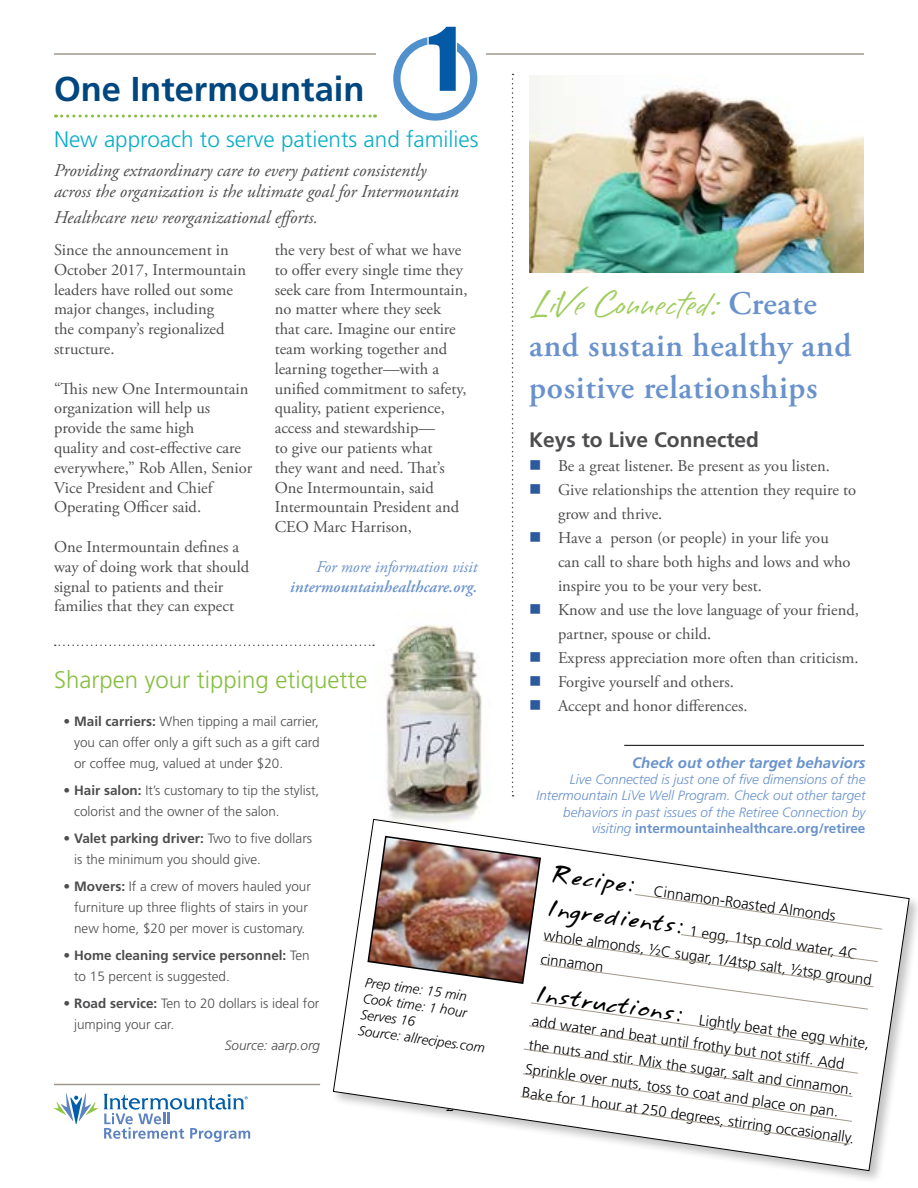
<style>
.page{position:relative;width:918px;height:1188px;background:#fff}
.page>*{position:absolute;margin:0;border:0;box-sizing:border-box;transform-origin:0 0}
.t1{font:45px "Brisa Alternates";letter-spacing:.02em;color:#9ecd5a}
.t2{font:700 34.5px "Frutiger LT Std";color:#00467f}
.t3{font:600 33px/42px "Adobe Garamond Pro";letter-spacing:.02em;color:#6992cc}
.t4{font:300 24px "Frutiger LT Std";color:#86be40}
.t5{font:300 22.5px "Frutiger LT Std";color:#0aadc9}
.t6{font:700 21px "Frutiger LT Std";color:#4d4d4f}
.t7{font:19.5px "Annifont";color:#000}
.t8{font:italic 18px/21.6px "Adobe Garamond Pro";color:#4d4d4f}
.t9{font:16.5px/19.8px "Adobe Garamond Pro";color:#4d4d4f}
.t10{font:italic 600 16.5px "Adobe Garamond Pro";color:#6992cc}
.t11{font:italic 16.5px "Adobe Garamond Pro";color:#6992cc}
.t12{font:16.5px "Adobe Garamond Pro";color:#000}
.t13{font:300 15px/24px "Frutiger LT Std";color:#000}
.t14{font:italic 700 15px "Frutiger LT Std";color:#6992cc}
.t15{font:300 13.5px/21px "Frutiger LT Std";color:#4d4d4f}
.t16{font:italic 300 13.5px/16.2px "Frutiger LT Std";color:#6992cc;text-align:right}
.t17{font:italic 300 13.5px/16.2px "Frutiger LT Std";color:#000}
.t18{font:700 13.5px/21px "Frutiger LT Std";color:#4d4d4f}
.t19{font:italic 300 13.5px "Frutiger LT Std";color:#4d4d4f}
.s1{font-weight:700}
.s2{font-weight:300}
.s3{font-family:"Adobe Garamond Pro";font-weight:600;font-size:33px;color:#6992cc}
.s4{color:#2b5a9c}
.s5{font-weight:700;font-style:normal}
</style>
<div class="page">
<hr style="left:54px;top:53px;width:322px;height:2px;background:#a2988a">
<hr style="left:54px;top:1084px;width:266px;height:1px;background:#a2988a">
<svg style="left:54px;top:1094px;width:44px;height:30px"></svg>
<svg style="left:104px;top:1094px;width:146px;height:48px"></svg>
<img style="left:529px;top:75px;width:335px;height:198px">
<img style="left:350px;top:625px;width:132px;height:191px">
<svg style="left:512px;top:74px;width:2px;height:723px"></svg>
<hr style="left:624px;top:745px;width:240px;height:1px;background:#000">
<div style="left:330px;top:816px;width:588px;height:368px;background:#000;opacity:.25"></div>
<svg style="left:333px;top:819px;width:577px;height:352px"></svg>
<svg style="left:367px;top:835px;width:516px;height:310px"></svg>
<svg style="left:55px;top:645px;width:319px;height:1px"></svg>
<svg style="left:56px;top:115px;width:320px;height:3px"></svg>
<svg style="left:393px;top:27px;width:84px;height:94px"></svg>
<hr style="left:486px;top:53px;width:378px;height:2px;background:#a2988a">
<h2 class="t2" style="left:54px;top:69px;width:312px">One Intermountain</h2>
<h3 class="t5" style="left:54px;top:127px;width:426px">New approach to serve patients and families</h3>
<p class="t8" style="left:54px;top:160px;width:406px">Providing extraordinary care to every patient consistently across the organization is the ultimate goal for Intermountain</p>
<p class="t8" style="left:54px;top:207px;width:265px">Healthcare new reorganizational efforts.</p>
<p class="t9" style="left:54px;top:240px;width:194px">Since the announcement in<br>October 2017, Intermountain leaders have rolled out some major changes, including<br>the company’s regionalized structure.</p>
<p class="t9" style="left:54px;top:379px;width:200px">“This new One Intermountain organization will help us provide the same high<br>quality and cost-effective care everywhere,” Rob Allen, Senior<br>Vice President and Chief<br>Operating Officer said.</p>
<p class="t9" style="left:54px;top:537px;width:197px">One Intermountain defines a way of doing work that should signal to patients and their families that they can expect</p>
<p class="t9" style="left:275px;top:240px;width:194px">the very best of what we have to offer every single time they seek care from Intermountain, no matter where they seek that care. Imagine our entire team working together and learning together—with a unified commitment to safety, quality, patient experience, access and stewardship—<br>to give our patients what<br>they want and need. That’s<br>One Intermountain, said<br>Intermountain President and<br>CEO Marc Harrison,</p>
<p class="t11" style="left:316px;top:557px;width:163px">For more information visit</p>
<p class="t10" style="left:290px;top:577px;width:189px">intermountainhealthcare.org.</p>
<h3 class="t4" style="left:54px;top:666px;width:315px">Sharpen your tipping etiquette</h3>
<p class="t15" style="left:74px;top:711px;width:247px;text-align:justify;text-indent:-11px">• <span class="s1">Mail carriers:</span> When tipping a mail carrier, you can offer only a gift such as a gift card or coffee mug, valued at under $20.</p>
<p class="t15" style="left:74px;top:780px;width:247px;text-indent:-11px">• <span class="s1">Hair salon:</span> It’s customary to tip the stylist, colorist and the owner of the salon.</p>
<p class="t15" style="left:74px;top:828px;width:240px;text-indent:-11px">• <span class="s1">Valet parking driver:</span> Two to five dollars is the minimum you should give.</p>
<p class="t15" style="left:64px;top:876px;width:249px;text-align:center">• <span class="s1">Movers:</span> If a crew of movers hauled your furniture up three flights of stairs in your new home, $20 per mover is customary.</p>
<p class="t18" style="left:74px;top:945px;width:237px;text-indent:-11px"><span class="s2">•</span> Home cleaning service personnel: <span class="s2">Ten to 15 percent is suggested.</span></p>
<p class="t15" style="left:74px;top:993px;width:247px;text-indent:-11px">• <span class="s1">Road service:</span> Ten to 20 dollars is ideal for jumping your car.</p>
<p class="t19" style="left:225px;top:1038px;width:97px">Source: aarp.org</p>
<p class="t17" style="left:366px;top:974px;width:129px;rotate:8deg">Prep time: 15 min<br>Cook time: 1 hour<br>Serves 16<br>Source: allrecipes.com</p>
<p class="t12" style="left:446px;top:1096px;width:10px">2</p>
<h1 class="t1" style="left:529px;top:281px;width:289px">LiVe Connected: <span class="s3">Create</span></h1>
<h3 class="t3" style="left:529px;top:325px;width:324px">and sustain healthy and positive relationships</h3>
<p class="t6" style="left:529px;top:427px;width:231px">Keys to Live Connected</p>
<p class="t9" style="left:529px;top:456px;width:302px"><span class="s4">■</span> Be a great listener. Be present as you listen.</p>
<p class="t9" style="left:558px;top:478px;width:300px;line-height:24px;text-indent:-29px"><span class="s4">■</span> Give relationships the attention they require to grow and thrive.</p>
<p class="t9" style="left:558px;top:526px;width:294px;line-height:24px;text-indent:-29px"><span class="s4">■</span> Have a person (or people) in your life you can call to share both highs and lows and who inspire you to be your very best.</p>
<p class="t9" style="left:558px;top:598px;width:302px;line-height:24px;text-indent:-29px"><span class="s4">■</span> Know and use the love language of your friend, partner, spouse or child.</p>
<p class="t9" style="left:529px;top:648px;width:331px"><span class="s4">■</span> Express appreciation more often than criticism.</p>
<p class="t9" style="left:529px;top:672px;width:206px"><span class="s4">■</span> Forgive yourself and others.</p>
<p class="t9" style="left:529px;top:696px;width:220px"><span class="s4">■</span> Accept and honor differences.</p>
<p class="t14" style="left:632px;top:754px;width:235px">Check out other target behaviors</p>
<p class="t16" style="left:536px;top:772px;width:331px">Live Connected is just one of five dimensions of the Intermountain LiVe Well Program. Check out other target behaviors in past issues of the Retiree Connection by visiting <span class="s5">intermountainhealthcare.org/retiree</span></p>
<p class="t7" style="left:555px;top:857px;width:84px;rotate:8deg">Recipe:</p>
<p class="t13" style="left:656px;top:879px;width:185px;rotate:8deg">Cinnamon-Roasted Almonds</p>
<p class="t7" style="left:550px;top:891px;width:138px;rotate:8deg">Ingredients:</p>
<p class="t13" style="left:546px;top:923px;width:332px;rotate:8deg">whole almonds, ½C sugar, 1/4tsp salt, ½tsp ground</p>
<p class="t13" style="left:691px;top:919px;width:171px;rotate:8deg">1 egg, 1tsp cold water, 4C</p>
<p class="t13" style="left:542px;top:947px;width:65px;rotate:8deg">cinnamon</p>
<p class="t7" style="left:538px;top:977px;width:150px;rotate:8deg">Instructions:</p>
<p class="t13" style="left:701px;top:1008px;width:173px;rotate:8deg">Lightly beat the egg white,</p>
<p class="t13" style="left:534px;top:1009px;width:317px;rotate:8deg">add water and beat until frothy but not stiff. Add</p>
<p class="t13" style="left:531px;top:1033px;width:337px;rotate:8deg">the nuts and stir. Mix the sugar, salt and cinnamon.<br>Sprinkle over nuts, toss to coat and place on pan.<br>Bake for 1 hour at 250 degrees, stirring occasionally.</p>
</div>
